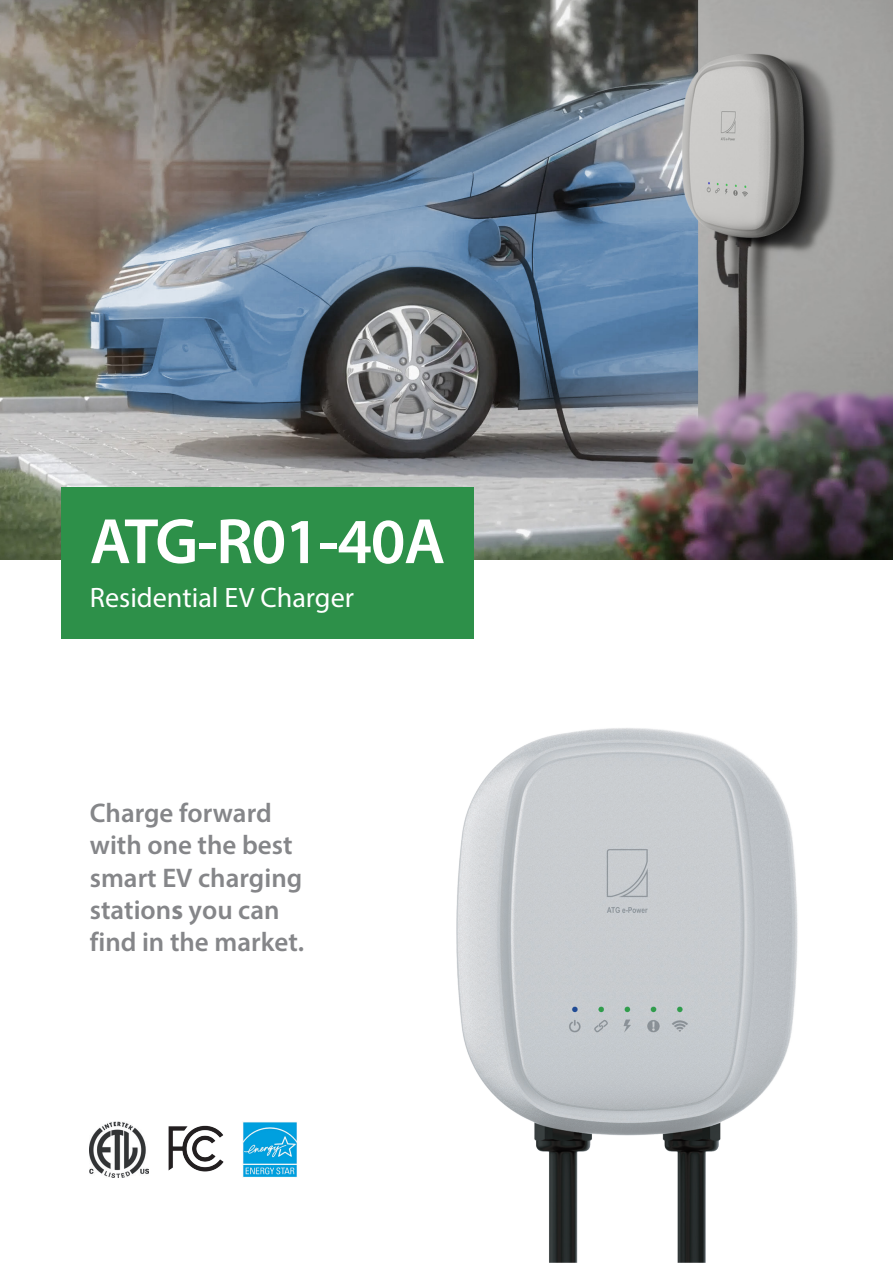
<style>
.page{position:relative;width:893px;height:1263px;background:#fff}
.page>*{position:absolute;margin:0;border:0;box-sizing:border-box;transform-origin:0 0}
.t1{font:600 64.65px "Myriad Pro";letter-spacing:-.02em;color:#fff}
.t2{font:28.2px "Myriad Pro";color:#fff}
.t3{font:600 27px/32.4px "Myriad Pro";color:#858689}
.s1{font-weight:700}
</style>
<div class="page">
<img style="left:0;top:0;width:893px;height:560px">
<img style="left:90px;top:1121px;width:59px;height:57px">
<img style="left:243px;top:1122px;width:54px;height:55px">
<img style="left:168px;top:1125px;width:56px;height:47px">
<div style="left:62px;top:487px;width:412px;height:152px;background:#2d9049"></div>
<img style="left:456px;top:728px;width:342px;height:535px">
<h1 class="t1" style="left:90px;top:500px;width:357px">ATG-R01-40A</h1>
<p class="t2" style="left:90px;top:581px;width:266px">Residential EV Charger</p>
<p class="t3" style="left:90px;top:796px;width:216px">Charge forward with one the best smart EV charging station<span class="s1">s</span> you can find in the market.</p>
</div>
